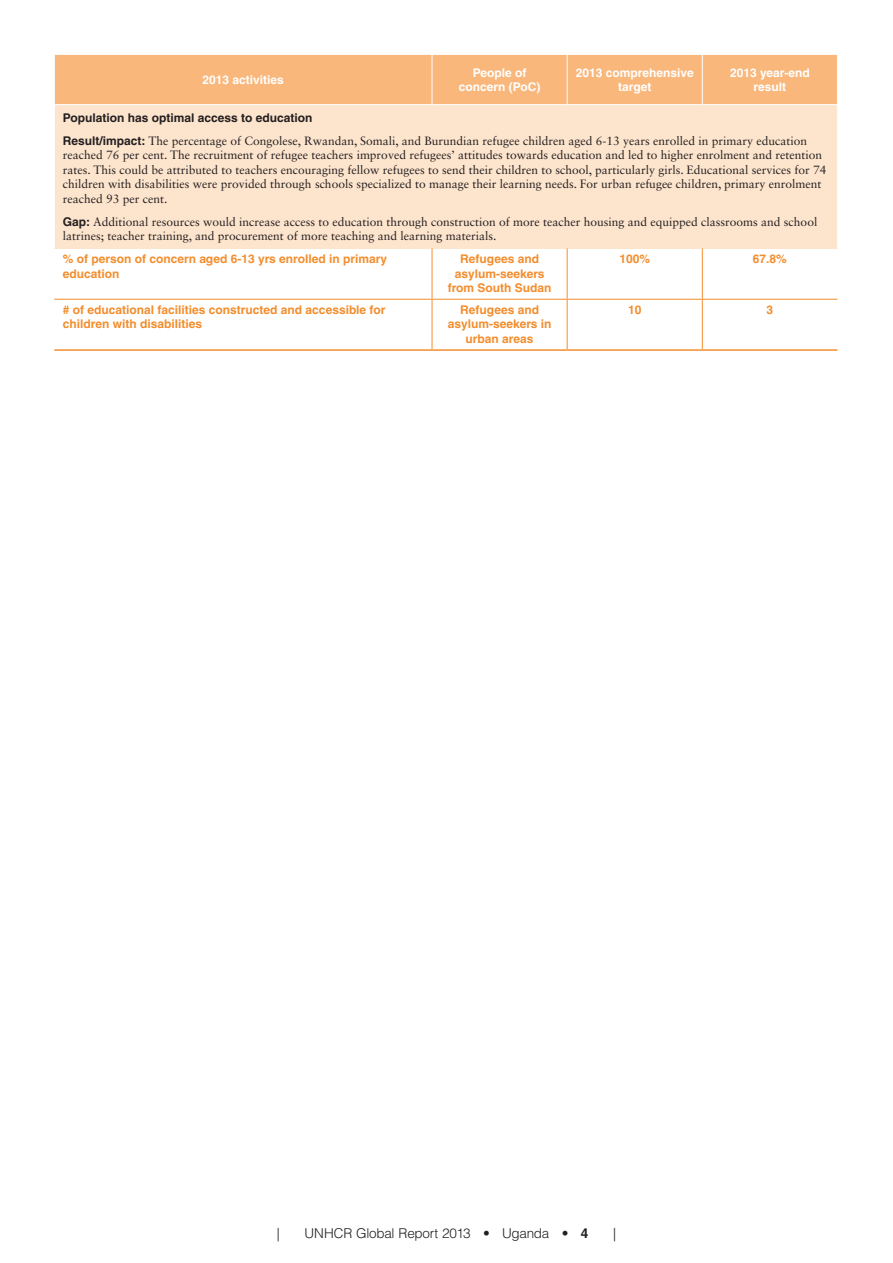
<style>
.page{position:relative;width:893px;height:1263px;background:#fff}
.page>*{position:absolute;margin:0;border:0;box-sizing:border-box;transform-origin:0 0}
.t1{font:300 13.5px "Helvetica";letter-spacing:-.015em;color:#231f20}
.t2{font:12px/14.4px "Sabon LT Std";color:#231f20}
.t3{font:700 12px/14.4px "Helvetica CE";color:#f38d2d}
.t4{font:700 12px/14.4px "Helvetica CE";color:#fff;text-align:center}
.t5{font:700 12px "Helvetica CE";color:#231f20}
.s1{font-family:"Helvetica CE";font-weight:700}
</style>
<div class="page">
<div style="left:55px;top:55px;width:782px;height:49px;background:#f9b77b"></div>
<div style="left:54px;top:105px;width:783px;height:143px;background:#fde4cd"></div>
<hr style="left:432px;top:55px;width:1px;height:49px;background:#fff">
<hr style="left:567px;top:55px;width:1px;height:49px;background:#fff">
<hr style="left:702px;top:55px;width:1px;height:49px;background:#fff">
<hr style="left:54px;top:105px;width:1px;height:143px;background:#fff">
<hr style="left:54px;top:299px;width:378px;height:1px;background:#f38d2d">
<hr style="left:432px;top:299px;width:135px;height:1px;background:#f38d2d">
<hr style="left:567px;top:299px;width:135px;height:1px;background:#f38d2d">
<hr style="left:702px;top:299px;width:135px;height:1px;background:#f38d2d">
<hr style="left:54px;top:349px;width:378px;height:2px;background:#f38d2d">
<hr style="left:432px;top:349px;width:135px;height:2px;background:#f38d2d">
<hr style="left:567px;top:349px;width:135px;height:2px;background:#f38d2d">
<hr style="left:702px;top:349px;width:135px;height:2px;background:#f38d2d">
<hr style="left:432px;top:248px;width:1px;height:51px;background:#f38d2d">
<hr style="left:567px;top:248px;width:1px;height:51px;background:#f38d2d">
<hr style="left:702px;top:248px;width:1px;height:51px;background:#f38d2d">
<hr style="left:432px;top:300px;width:1px;height:49px;background:#f38d2d">
<hr style="left:567px;top:300px;width:1px;height:49px;background:#f38d2d">
<hr style="left:702px;top:300px;width:1px;height:49px;background:#f38d2d">
<p class="t4" style="left:202px;top:73px;width:83px">2013 activities</p>
<p class="t4" style="left:459px;top:65px;width:83px">People of concern (PoC)</p>
<p class="t4" style="left:576px;top:65px;width:120px">2013 comprehensive target</p>
<p class="t4" style="left:730px;top:65px;width:81px">2013 year-end result</p>
<p class="t5" style="left:63px;top:111px;width:251px">Population has optimal access to education</p>
<p class="t2" style="left:63px;top:133px;width:765px"><span class="s1">Result/impact:</span> The percentage of Congolese, Rwandan, Somali, and Burundian refugee children aged 6-13 years enrolled in primary education reached 76 per cent. The recruitment of refugee teachers improved refugees’ attitudes towards education and led to higher enrolment and retention rates. This could be attributed to teachers encouraging fellow refugees to send their children to school, particularly girls. Educational services for 74 children with disabilities were provided through schools specialized to manage their learning needs. For urban refugee children, primary enrolment reached 93 per cent.</p>
<p class="t2" style="left:63px;top:214px;width:756px"><span class="s1">Gap:</span> Additional resources would increase access to education through construction of more teacher housing and equipped classrooms and school latrines; teacher training, and procurement of more teaching and learning materials.</p>
<p class="t3" style="left:63px;top:252px;width:326px">% of person of concern aged 6-13 yrs enrolled in primary education</p>
<p class="t3" style="left:448px;top:252px;width:105px;text-align:center">Refugees and asylum-seekers from South Sudan</p>
<p class="t3" style="left:619px;top:252px;width:32px">100%</p>
<p class="t3" style="left:753px;top:252px;width:36px">67.8%</p>
<p class="t3" style="left:63px;top:302px;width:324px"># of educational facilities constructed and accessible for children with disabilities</p>
<p class="t3" style="left:448px;top:302px;width:105px;text-align:center">Refugees and asylum-seekers in urban areas</p>
<p class="t3" style="left:628px;top:302px;width:15px">10</p>
<p class="t3" style="left:766px;top:302px;width:8px">3</p>
<p class="t1" style="left:277px;top:1225px;width:4px">|</p>
<p class="t1" style="left:305px;top:1225px;width:285px">UNHCR Global Report 2013 • Uganda • <span class="s1">4</span></p>
<p class="t1" style="left:613px;top:1225px;width:4px">|</p>
</div>
